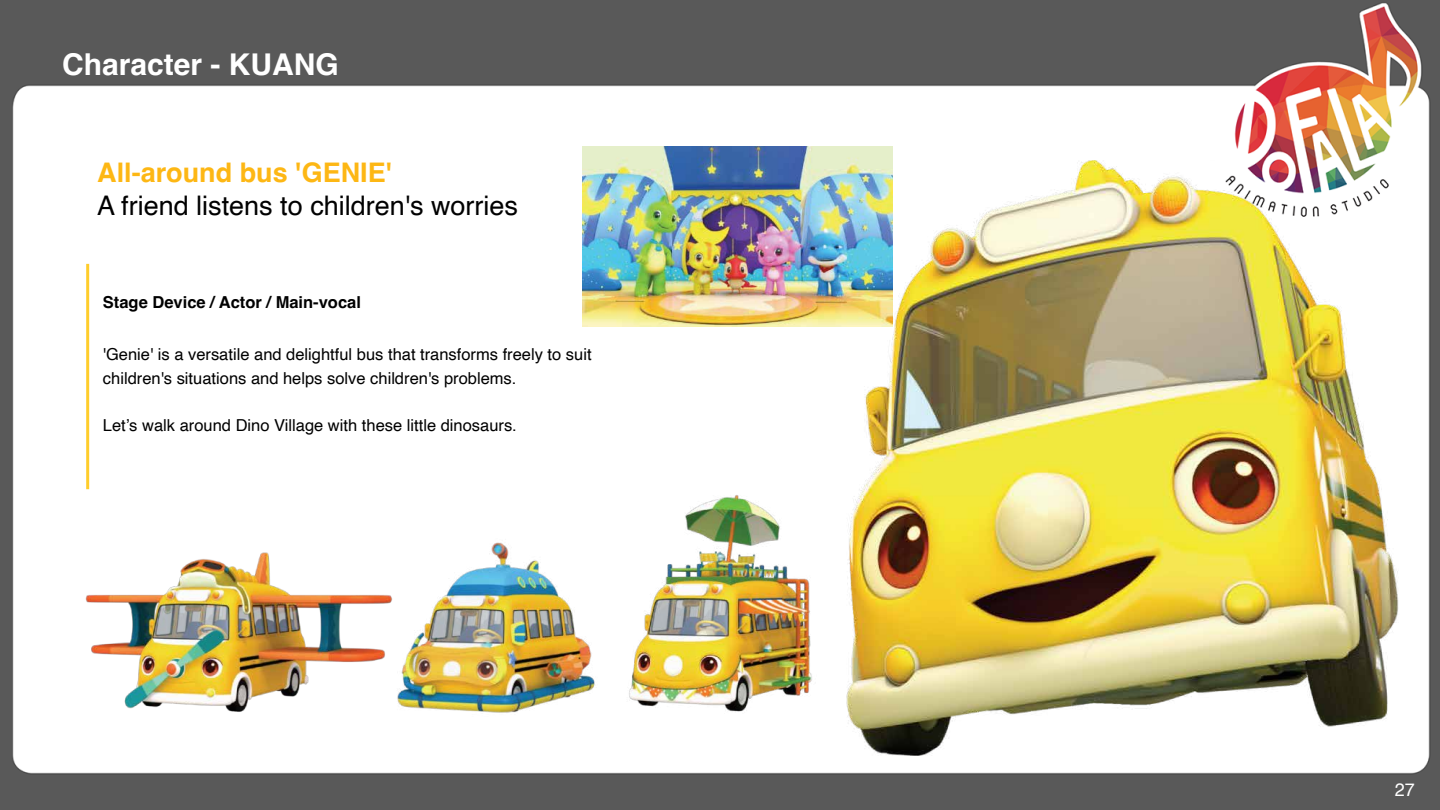
<style>
.page{position:relative;width:1440px;height:810px;background:#fff}
.page>*{position:absolute;margin:0;border:0;box-sizing:border-box;transform-origin:0 0}
.t1{font:700 30px "Helvetica";color:#fff}
.t2{font:27px "Helvetica";color:#000}
.t3{font:700 27px "Helvetica";color:#fdb714}
.t4{font:18px "Helvetica";color:#fff}
.t5{font:16.5px/23.4px "Helvetica";color:#000}
.t6{font:700 16.5px "Helvetica";color:#000}
</style>
<div class="page">
<img style="left:0;top:0;width:1440px;height:810px">
<hr style="left:86px;top:264px;width:3px;height:225px;background:#ffcd2b">
<img style="left:819px;top:160px;width:596px;height:608px">
<img style="left:583px;top:147px;width:310px;height:180px">
<img style="left:17px;top:541px;width:366px;height:177px">
<img style="left:383px;top:510px;width:223px;height:208px">
<img style="left:613px;top:489px;width:209px;height:229px">
<h1 class="t1" style="left:62px;top:46px;width:278px">Character - KUANG</h1>
<h2 class="t3" style="left:97px;top:156px;width:296px">All-around bus 'GENIE'</h2>
<h2 class="t2" style="left:97px;top:185px;width:422px">A friend listens to children's worries</h2>
<p class="t6" style="left:103px;top:292px;width:259px">Stage Device / Actor / Main-vocal</p>
<p class="t5" style="left:103px;top:343px;width:490px">'Genie' is a versatile and delightful bus that transforms freely to suit children's situations and helps solve children's problems.</p>
<p class="t5" style="left:103px;top:414px;width:415px">Let’s walk around Dino Village with these little dinosaurs.</p>
<p class="t4" style="left:1395px;top:776px;width:22px">27</p>
</div>
